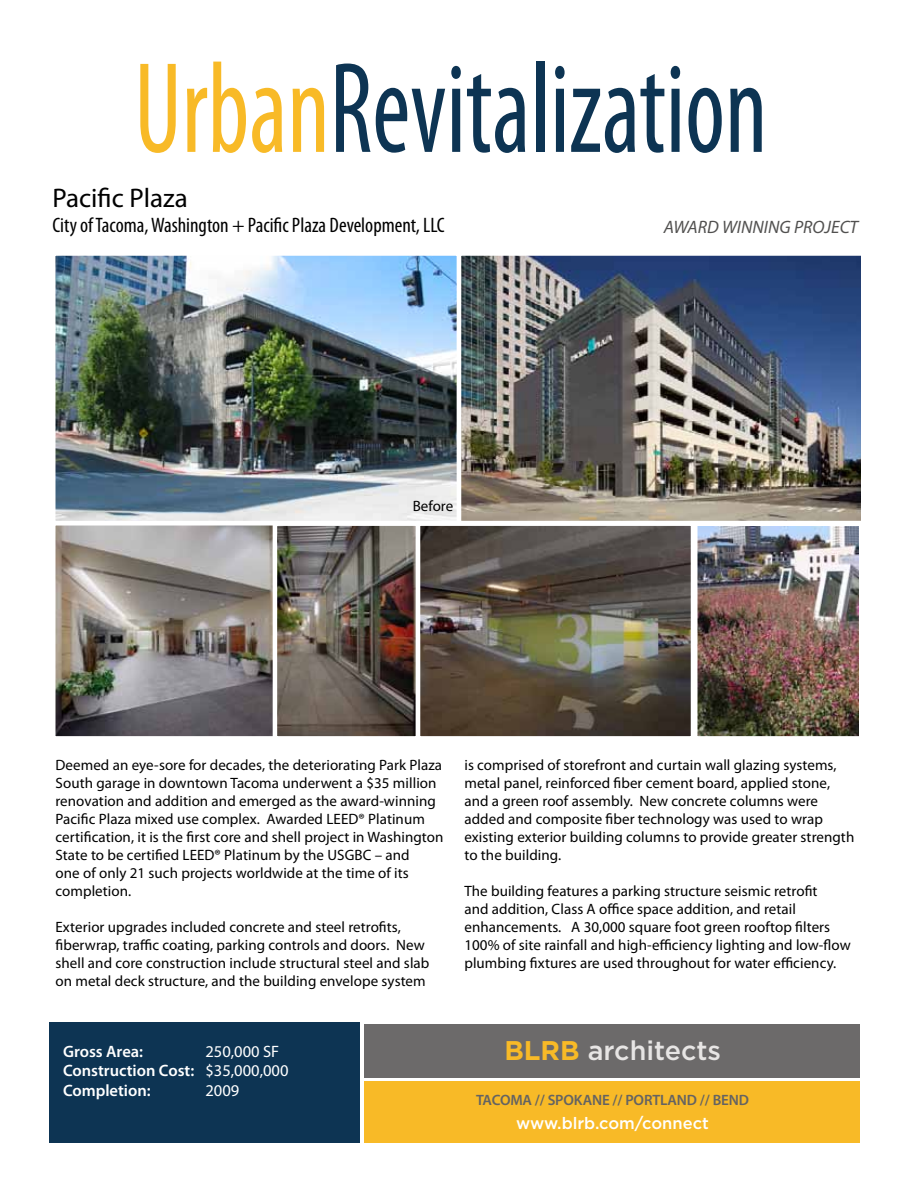
<style>
.page{position:relative;width:918px;height:1188px;background:#fff}
.page>*{position:absolute;margin:0;border:0;box-sizing:border-box;transform-origin:0 0}
.t1{font:condensed 130.5px "Myriad Pro";color:#0d3453;scale:.8 1}
.t2{font:500 27px "Gotham";color:#e7e5e4}
.t3{font:27px "Myriad Pro";color:#000}
.t4{font:condensed 21px "Myriad Pro";color:#000}
.t5{font:italic 18px "Myriad Pro";color:#51504f}
.t6{font:600 16.5px/19.8px "Myriad Pro";color:#fff}
.t7{font:500 16.5px "Gotham";color:#fff}
.t8{font:16.5px "Myriad Pro";color:#fff}
.t9{font:15px/18px "Myriad Pro";letter-spacing:.005em;color:#000}
.t10{font:600 15px "Myriad Pro";letter-spacing:-.01em;color:#646362}
.s1{color:#f8ba27}
.s2{font-weight:400}
.s3{font-weight:700;color:#f8ba27}
</style>
<div class="page">
<div style="left:50px;top:1023px;width:310px;height:120px;background:#0d3453"></div>
<img style="left:56px;top:526px;width:217px;height:210px">
<div style="left:51px;top:521px;width:228px;height:220px;border:4px solid #fff"></div>
<img style="left:56px;top:256px;width:805px;height:264px">
<div style="left:457px;top:251px;width:409px;height:274px;border:4px solid #fff"></div>
<div style="left:51px;top:251px;width:410px;height:274px;border:4px solid #fff"></div>
<img style="left:278px;top:526px;width:412px;height:210px">
<div style="left:273px;top:521px;width:147px;height:220px;border:4px solid #fff"></div>
<div style="left:416px;top:521px;width:279px;height:220px;border:4px solid #fff"></div>
<img style="left:698px;top:526px;width:161px;height:210px">
<div style="left:364px;top:1081px;width:496px;height:62px;background:#f8ba27"></div>
<div style="left:364px;top:1024px;width:496px;height:54px;background:#6c6a6a"></div>
<h1 class="t1" style="left:134px;top:30px;width:793px"><span class="s1">Urban</span>Revitalization</h1>
<h2 class="t3" style="left:52px;top:181px;width:137px">Pacific Plaza</h2>
<h3 class="t4" style="left:52px;top:213px;width:394px">City of Tacoma, Washington + Pacific Plaza Development, LLC</h3>
<p class="t5" style="left:664px;top:216px;width:196px">AWARD WINNING PROJECT</p>
<p class="t9" style="left:413px;top:497px;width:42px">Before</p>
<p class="t9" style="left:56px;top:756px;width:389px">Deemed an eye-sore for decades, the deteriorating Park Plaza South garage in downtown Tacoma underwent a $35 million renovation and addition and emerged as the award-winning Pacific Plaza mixed use complex. Awarded LEED® Platinum certification, it is the first core and shell project in Washington State to be certified LEED® Platinum by the USGBC – and<br>one of only 21 such projects worldwide at the time of its completion.</p>
<p class="t9" style="left:56px;top:918px;width:375px">Exterior upgrades included concrete and steel retrofits, fiberwrap, traffic coating, parking controls and doors. New shell and core construction include structural steel and slab on metal deck structure, and the building envelope system</p>
<p class="t9" style="left:464px;top:756px;width:391px">is comprised of storefront and curtain wall glazing systems, metal panel, reinforced fiber cement board, applied stone, and a green roof assembly. New concrete columns were added and composite fiber technology was used to wrap existing exterior building columns to provide greater strength to the building.</p>
<p class="t9" style="left:464px;top:882px;width:388px">The building features a parking structure seismic retrofit<br>and addition, Class A office space addition, and retail enhancements. A 30,000 square foot green rooftop filters 100% of site rainfall and high-efficiency lighting and low-flow plumbing fixtures are used throughout for water efficiency.</p>
<p class="t6" style="left:63px;top:1041px;width:227px;text-indent:142px"><span class="s2">250,000 SF<br></span>Construction Cost: <span class="s2">$35,000,000<br></span>Completion:</p>
<p class="t6" style="left:63px;top:1041px;width:82px">Gross Area:</p>
<p class="t8" style="left:205px;top:1081px;width:35px">2009</p>
<h2 class="t2" style="left:504px;top:1035px;width:218px"><span class="s3">BLRB</span> architects</h2>
<p class="t10" style="left:476px;top:1091px;width:275px">TACOMA // SPOKANE // PORTLAND // BEND</p>
<p class="t7" style="left:516px;top:1113px;width:194px">www.blrb.com/connect</p>
</div>
